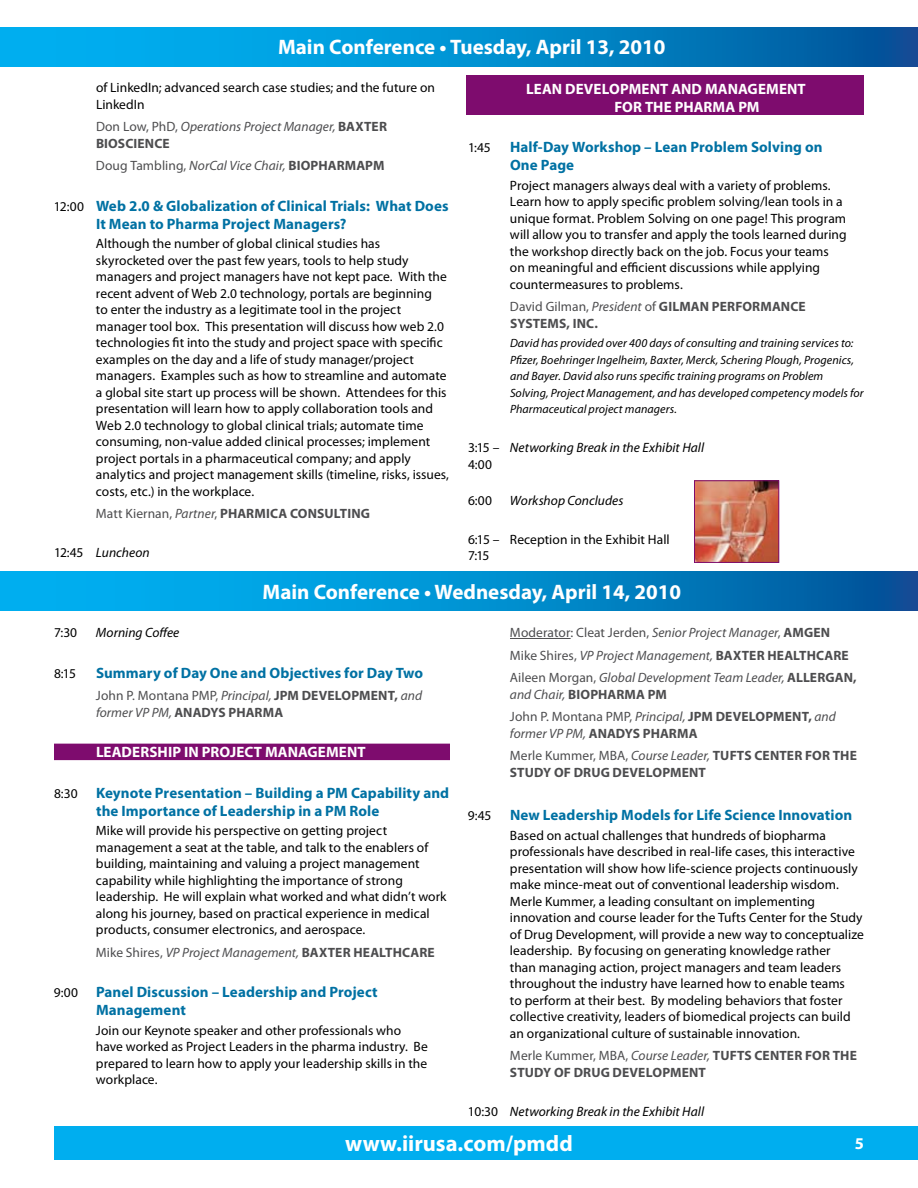
<style>
.page{position:relative;width:918px;height:1188px;background:#fff}
.page>*{position:absolute;margin:0;border:0;box-sizing:border-box;transform-origin:0 0}
.t1{font:700 22.5px "Myriad Pro";color:#fff}
.t2{font:700 21px "Myriad Pro";color:#fff}
.t3{font:700 16.5px "Myriad Pro";color:#fff}
.t4{font:700 15px/18px "Myriad Pro";letter-spacing:.005em;color:#0071a3}
.t5{font:700 15px "Myriad Pro";letter-spacing:.01em;color:#fff}
.t6{font:13.5px/16.5px "Myriad Pro";letter-spacing:.005em;color:#000}
.t7{font:italic 13.5px/16.5px "Myriad Pro";letter-spacing:.005em;color:#4d4d4f}
.t8{font:700 13.5px/22.5px "Myriad Pro";letter-spacing:.01em;color:#4d4d4f}
.t9{font:italic 13.5px/16.5px "Myriad Pro";letter-spacing:.005em;color:#000}
.t10{font:13.5px "Myriad Pro";letter-spacing:.005em;color:#4d4d4f}
.t11{font:italic 12px/16.5px "Myriad Pro";letter-spacing:.01em;color:#000}
.s1{font-style:normal}
.s2{font-weight:700;font-style:normal}
.s3{font-weight:400;font-size:13.5px;color:#000}
.s4{font-weight:400}
.s5{font-weight:400;font-style:italic}
.s6{font-style:italic}
.s7{font-weight:700}
</style>
<div class="page">
<div style="left:54px;top:1126px;width:864px;height:34px;background:#00aeef"></div>
<div style="left:467px;top:76px;width:397px;height:39px;background:#7e0c6e"></div>
<svg style="left:0;top:27px;width:918px;height:39px;background:#008ccd"></svg>
<svg style="left:0;top:572px;width:918px;height:39px;background:#008ccd"></svg>
<div style="left:54px;top:744px;width:396px;height:16px;background:#7e0c6e"></div>
<hr style="left:510px;top:638px;width:61px;height:1px;background:#4d4d4f">
<img style="left:696px;top:482px;width:81px;height:79px">
<div style="left:694px;top:480px;width:85px;height:83px;border:1px solid #7e0c6e"></div>
<h2 class="t2" style="left:278px;top:34px;width:389px">Main Conference • Tuesday, April 13, 2010</h2>
<p class="t6" style="left:96px;top:79px;width:341px">of LinkedIn; advanced search case studies; and the future on<br>LinkedIn</p>
<p class="t7" style="left:96px;top:118px;width:293px"><span class="s1">Don Low, PhD,</span> Operations Project Manager, <span class="s2">Baxter<br>BioScience</span></p>
<p class="t7" style="left:96px;top:157px;width:259px"><span class="s1">Doug Tambling,</span> NorCal Vice Chair, <span class="s2">BioPharmaP</span></p>
<p class="t8" style="left:373px;top:154px;width:13px">M</p>
<p class="t4" style="left:96px;top:196px;width:354px;text-indent:-42px"><span class="s3">12:00</span> Web 2.0 &amp; Globalization of Clinical Trials: What Does<br>It Mean to Pharma Project Managers?</p>
<p class="t6" style="left:96px;top:235px;width:355px">Although the number of global clinical studies has skyrocketed over the past few years, tools to help study managers and project managers have not kept pace. With the recent advent of Web 2.0 technology, portals are beginning<br>to enter the industry as a legitimate tool in the project manager tool box. This presentation will discuss how web 2.0 technologies fit into the study and project space with specific examples on the day and a life of study manager/project managers. Examples such as how to streamline and automate a global site start up process will be shown. Attendees for this presentation will learn how to apply collaboration tools and Web 2.0 technology to global clinical trials; automate time consuming, non-value added clinical processes; implement project portals in a pharmaceutical company; and apply analytics and project management skills (timeline, risks, issues, costs, etc.) in the workplace.</p>
<p class="t8" style="left:96px;top:502px;width:276px"><span class="s4">Matt Kiernan,</span> <span class="s5">Partner</span><span class="s4">,</span> PHARMICA Consulting</p>
<p class="t9" style="left:54px;top:544px;width:97px"><span class="s1">12:45</span> Luncheon</p>
<p class="t5" style="left:526px;top:79px;width:243px">Lean Developme nt and Manageme</p>
<p class="t5" style="left:787px;top:79px;width:20px">nt</p>
<p class="t5" style="left:614px;top:97px;width:147px">for the Pharma PM</p>
<p class="t6" style="left:468px;top:139px;width:24px">1:45</p>
<p class="t4" style="left:510px;top:138px;width:314px">Half-Day Workshop – Lean Problem Solving on<br>One Page</p>
<p class="t6" style="left:510px;top:177px;width:338px">Project managers always deal with a variety of problems.<br>Learn how to apply specific problem solving/lean tools in a unique format. Problem Solving on one page! This program will allow you to transfer and apply the tools learned during the workshop directly back on the job. Focus your teams on meaningful and efficient discussions while applying countermeasures to problems.</p>
<p class="t10" style="left:510px;top:298px;width:173px">David Gilman, <span class="s6">President</span> of <span class="s7">Gilma</span></p>
<p class="t8" style="left:700px;top:295px;width:99px">n Performance</p>
<p class="t8" style="left:510px;top:311px;width:90px">Systems, Inc.</p>
<p class="t11" style="left:510px;top:335px;width:355px">David has provided over 400 days of consulting and training services to:<br>Pfizer, Boehringer Ingelheim, Baxter, Merck, Schering Plough, Progenics, and Bayer. David also runs specific training programs on Problem Solving, Project Management, and has developed competency models for Pharmaceutical project managers.</p>
<p class="t9" style="left:468px;top:439px;width:238px"><span class="s1">3:15 –</span> Networking Break in the Exhibit Hall<br><span class="s1">4:00</span></p>
<p class="t6" style="left:468px;top:492px;width:26px">6:00</p>
<p class="t9" style="left:510px;top:492px;width:115px">Workshop Concludes</p>
<p class="t6" style="left:468px;top:531px;width:203px">6:15 – Reception in the Exhibit Hall<br>7:15</p>
<h2 class="t2" style="left:263px;top:578px;width:420px">Main Conference • Wednesday, April 14, 2010</h2>
<p class="t6" style="left:54px;top:624px;width:25px">7:30</p>
<p class="t9" style="left:96px;top:624px;width:85px">Morning Coffee</p>
<p class="t6" style="left:54px;top:665px;width:23px">8:15</p>
<p class="t4" style="left:96px;top:663px;width:329px">Summary of Day One and Objectives for Day Two</p>
<p class="t7" style="left:96px;top:687px;width:328px"><span class="s1">John P. Montana PMP,</span> Principal, <span class="s2">JPM Developme nt,</span> and former VP PM, <span class="s2">Anady</span></p>
<p class="t8" style="left:219px;top:700px;width:55px">s Pharma</p>
<p class="t5" style="left:96px;top:742px;width:18px">Leade</p>
<p class="t5" style="left:140px;top:742px;width:188px">rship in Project Manageme</p>
<p class="t5" style="left:347px;top:742px;width:20px">nt</p>
<p class="t4" style="left:96px;top:783px;width:355px;text-indent:-42px"><span class="s3">8:30</span> Keynote Presentation – Building a PM Capability and the Importance of Leadership in a PM Role</p>
<p class="t6" style="left:96px;top:822px;width:352px">Mike will provide his perspective on getting project management a seat at the table, and talk to the enablers of building, maintaining and valuing a project management capability while highlighting the importance of strong leadership. He will explain what worked and what didn’t work along his journey, based on practical experience in medical products, consumer electronics, and aerospace.</p>
<p class="t7" style="left:96px;top:944px;width:267px"><span class="s1">Mike Shires,</span> VP Project Management, <span class="s2">Baxter Heal</span></p>
<p class="t8" style="left:385px;top:940px;width:50px">thcare</p>
<p class="t4" style="left:96px;top:983px;width:283px;text-indent:-42px"><span class="s3">9:00</span> Panel Discussion – Leadership and Project<br>Management</p>
<p class="t6" style="left:96px;top:1022px;width:333px">Join our Keynote speaker and other professionals who have worked as Project Leaders in the pharma industry. Be prepared to learn how to apply your leadership skills in the workplace.</p>
<p class="t7" style="left:510px;top:621px;width:322px;line-height:22.5px"><span class="s1">Moderator: Cleat Jerden,</span> Senior Project Manager<span class="s1">,</span> <span class="s2">Amgen<br></span><span class="s1">Mike Shires,</span> VP Project Management, <span class="s2">Baxter Heal</span></p>
<p class="t7" style="left:510px;top:644px;width:348px;line-height:22.5px;text-indent:289px"><span class="s2">thcare<br></span><span class="s1">Aileen Morgan,</span> Global Development Team Leader, <span class="s2">Alle rgan,</span></p>
<p class="t8" style="left:510px;top:682px;width:327px"><span class="s5">and Chair,</span> BioPharma PM<br><span class="s4">John P. Montana PMP,</span> <span class="s5">Principal,</span> JPM Developme nt, <span class="s5">and</span></p>
<p class="t7" style="left:510px;top:725px;width:107px">former VP PM, <span class="s2">Anady</span></p>
<p class="t8" style="left:510px;top:721px;width:347px;text-indent:123px">s Pharma<br><span class="s4">Merle Kummer, MBA,</span> <span class="s5">Course Leader,</span> Tufts Center for the</p>
<p class="t8" style="left:510px;top:760px;width:198px">Study of Drug Developme nt</p>
<p class="t4" style="left:468px;top:806px;width:386px"><span class="s3">9:45</span> New Leadership Models for Life Science Innovation</p>
<p class="t6" style="left:510px;top:827px;width:355px">Based on actual challenges that hundreds of biopharma professionals have described in real-life cases, this interactive presentation will show how life-science projects continuously make mince-meat out of conventional leadership wisdom.<br>Merle Kummer, a leading consultant on implementing innovation and course leader for the Tufts Center for the Study of Drug Development, will provide a new way to conceptualize leadership. By focusing on generating knowledge rather<br>than managing action, project managers and team leaders throughout the industry have learned how to enable teams<br>to perform at their best. By modeling behaviors that foster collective creativity, leaders of biomedical projects can build an organizational culture of sustainable innovation.</p>
<p class="t8" style="left:510px;top:1047px;width:347px;line-height:16.5px"><span class="s4">Merle Kummer, MBA,</span> <span class="s5">Course Leader,</span> Tufts Center for the<br>Study of Drug Developme nt</p>
<p class="t9" style="left:468px;top:1103px;width:238px"><span class="s1">10:30</span> Networking Break in the Exhibit Hall</p>
<h1 class="t1" style="left:345px;top:1129px;width:229px">www.iirusa.com/pmdd</h1>
<p class="t3" style="left:855px;top:1132px;width:11px">5</p>
</div>
